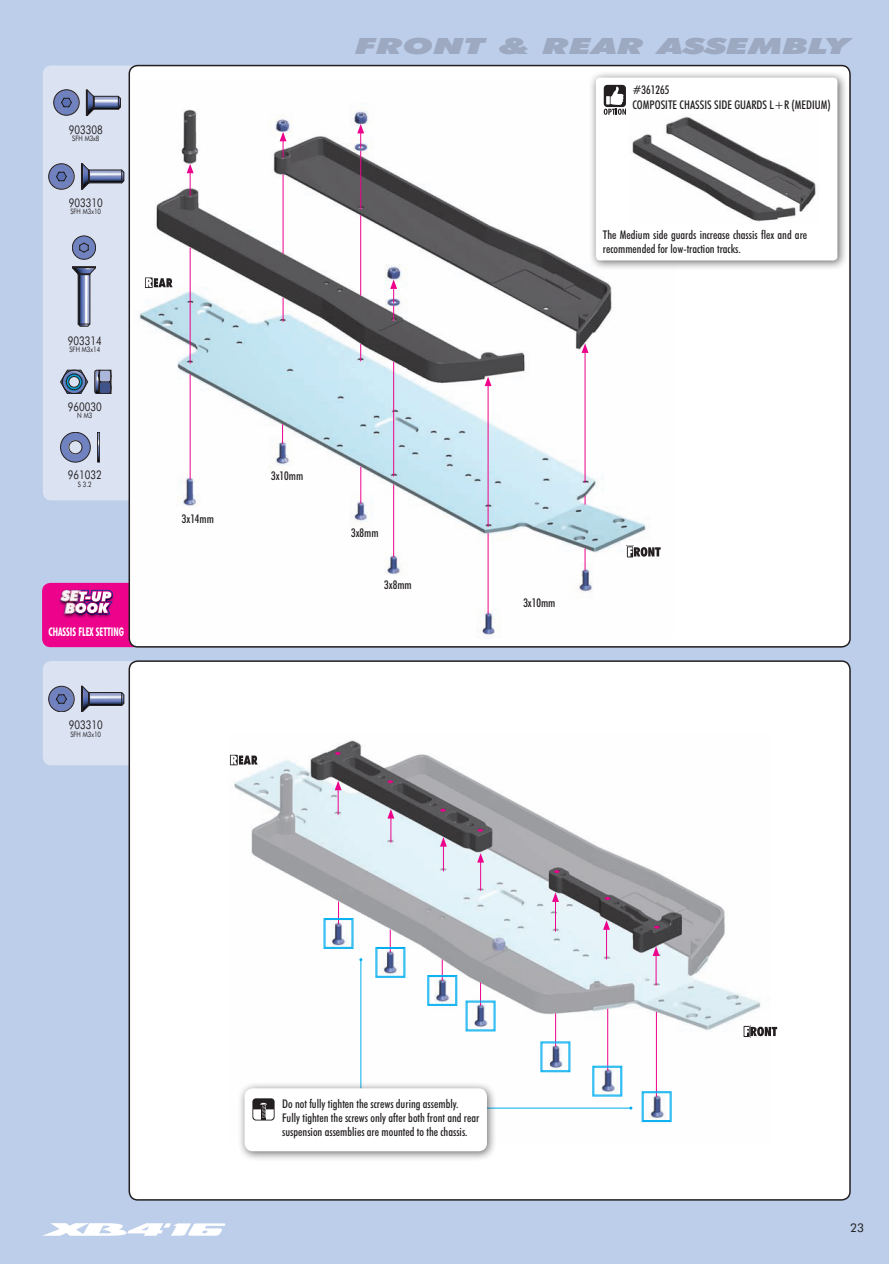
<style>
.page{position:relative;width:889px;height:1264px;background:#fff}
.page>*{position:absolute;margin:0;border:0;box-sizing:border-box;transform-origin:0 0}
.t1{font:italic 900 22.35px "Futura BTCE";color:#9da8c1;scale:1.61 1}
.t2{font:500 condensed 12px/14.4px "Futura BTCE";color:#231f20}
.t3{font:12px "Futura BTCE";color:#231f20;scale:.8 1}
.t4{font:700 condensed 12px "Futura BTCE";color:#fff;scale:.8 1}
.t5{font:12px "Futura BTCE";color:#231f20}
.t6{font:7.5px "Futura BTCE";color:#231f20;scale:.8 1}
</style>
<div class="page">
<div style="left:0;top:0;width:889px;height:1263px;background:#bccee9"></div>
<svg style="left:44px;top:1223px;width:182px;height:12px"></svg>
<div style="left:42px;top:583px;width:100px;height:64px;background:#ed028c;border-radius:9px"></div>
<img style="left:63px;top:594px;width:51px;height:24px">
<svg style="left:63px;top:590px;width:50px;height:25px"></svg>
<img style="left:59px;top:589px;width:25px;height:25px">
<div style="left:43px;top:65px;width:113px;height:435px;background:#dbe3f3;border-radius:9px"></div>
<div style="left:43px;top:661px;width:113px;height:104px;background:#dbe3f3;border-radius:9px"></div>
<div style="left:129px;top:66px;width:721px;height:581px;background:#fff;border-radius:9px"></div>
<div style="left:129px;top:661px;width:721px;height:538px;background:#fff;border-radius:9px"></div>
<img style="left:234px;top:740px;width:537px;height:384px">
<img style="left:139px;top:105px;width:522px;height:533px">
<div style="left:743px;top:1025px;width:7px;height:12px;border:1px solid #fff"></div>
<svg style="left:744px;top:1026px;width:33px;height:10px"></svg>
<div style="left:589px;top:71px;width:259px;height:200px;background:#231f20;opacity:.65"></div>
<div style="left:596px;top:78px;width:241px;height:182px;background:#fff;border-radius:4px"></div>
<img style="left:632px;top:116px;width:184px;height:106px">
<div style="left:144px;top:277px;width:9px;height:12px;border:1px solid #fff"></div>
<svg style="left:146px;top:278px;width:27px;height:9px"></svg>
<div style="left:229px;top:754px;width:9px;height:12px;border:1px solid #fff"></div>
<svg style="left:231px;top:755px;width:27px;height:9px"></svg>
<div style="left:626px;top:545px;width:8px;height:13px;border:1px solid #fff"></div>
<svg style="left:628px;top:547px;width:32px;height:9px"></svg>
<svg style="left:53px;top:89px;width:68px;height:27px"></svg>
<svg style="left:48px;top:686px;width:76px;height:26px"></svg>
<svg style="left:48px;top:163px;width:76px;height:26px"></svg>
<svg style="left:72px;top:236px;width:24px;height:90px"></svg>
<svg style="left:60px;top:370px;width:51px;height:24px"></svg>
<svg style="left:60px;top:432px;width:40px;height:30px"></svg>
<hr style="left:190px;top:374px;width:1px;height:105px;background:#ed028c">
<hr style="left:190px;top:247px;width:1px;height:116px;background:#ed028c">
<svg style="left:283px;top:298px;width:1px;height:24px"></svg>
<svg style="left:282px;top:424px;width:1px;height:19px"></svg>
<hr style="left:283px;top:174px;width:1px;height:80px;background:#ed028c">
<hr style="left:393px;top:484px;width:1px;height:73px;background:#ed028c">
<hr style="left:360px;top:467px;width:1px;height:36px;background:#ed028c">
<hr style="left:393px;top:362px;width:1px;height:114px;background:#ed028c">
<hr style="left:360px;top:151px;width:1px;height:58px;background:#ed028c">
<hr style="left:488px;top:533px;width:1px;height:81px;background:#ed028c">
<svg style="left:585px;top:548px;width:1px;height:22px"></svg>
<hr style="left:488px;top:384px;width:1px;height:143px;background:#ed028c">
<svg style="left:484px;top:376px;width:7px;height:10px"></svg>
<hr style="left:585px;top:350px;width:1px;height:133px;background:#ed028c">
<svg style="left:581px;top:343px;width:7px;height:10px"></svg>
<hr style="left:360px;top:215px;width:1px;height:80px;background:#ed028c">
<svg style="left:360px;top:344px;width:1px;height:17px"></svg>
<svg style="left:390px;top:279px;width:7px;height:42px"></svg>
<svg style="left:357px;top:124px;width:7px;height:24px"></svg>
<svg style="left:187px;top:164px;width:7px;height:32px"></svg>
<svg style="left:280px;top:132px;width:6px;height:25px"></svg>
<svg style="left:335px;top:780px;width:7px;height:34px"></svg>
<svg style="left:387px;top:809px;width:7px;height:33px"></svg>
<svg style="left:440px;top:837px;width:7px;height:34px"></svg>
<hr style="left:480px;top:860px;width:1px;height:30px;background:#ed028c">
<svg style="left:477px;top:853px;width:7px;height:9px"></svg>
<hr style="left:656px;top:953px;width:1px;height:32px;background:#ed028c">
<svg style="left:652px;top:946px;width:7px;height:9px"></svg>
<hr style="left:656px;top:1011px;width:1px;height:85px;background:#ed028c">
<svg style="left:335px;top:752px;width:5px;height:3px"></svg>
<svg style="left:388px;top:780px;width:5px;height:3px"></svg>
<svg style="left:440px;top:808px;width:5px;height:3px"></svg>
<svg style="left:477px;top:828px;width:6px;height:3px"></svg>
<svg style="left:554px;top:870px;width:5px;height:3px"></svg>
<svg style="left:654px;top:925px;width:5px;height:3px"></svg>
<svg style="left:641px;top:1090px;width:31px;height:32px"></svg>
<svg style="left:323px;top:892px;width:309px;height:217px"></svg>
<div style="left:238px;top:1081px;width:259px;height:80px;background:#231f20;opacity:.65"></div>
<div style="left:244px;top:1088px;width:243px;height:63px;background:#fff;border-radius:9px"></div>
<div style="left:604px;top:85px;width:22px;height:22px;background:#231f20;border-radius:3px"></div>
<svg style="left:604px;top:87px;width:22px;height:28px"></svg>
<div style="left:252px;top:1098px;width:23px;height:22px;background:#231f20;border-radius:3px"></div>
<svg style="left:253px;top:1102px;width:21px;height:17px"></svg>
<p class="t3" style="left:69px;top:121px;width:44px">903308</p>
<p class="t6" style="left:72px;top:133px;width:35px">SFH M3x8</p>
<p class="t3" style="left:69px;top:194px;width:44px">903310</p>
<p class="t6" style="left:70px;top:206px;width:40px">SFH M3x10</p>
<p class="t3" style="left:68px;top:333px;width:44px">903314</p>
<p class="t6" style="left:70px;top:345px;width:40px">SFH M3x14</p>
<p class="t3" style="left:68px;top:398px;width:44px">960030</p>
<p class="t6" style="left:77px;top:410px;width:20px">N M3</p>
<p class="t3" style="left:68px;top:466px;width:44px">961032</p>
<p class="t6" style="left:78px;top:479px;width:19px">S 3.2</p>
<p class="t4" style="left:48px;top:624px;width:96px">CHASSIS FLEX SETTING</p>
<p class="t3" style="left:69px;top:717px;width:44px">903310</p>
<p class="t6" style="left:70px;top:729px;width:40px">SFH M3x10</p>
<h1 class="t1" style="left:355px;top:31px;width:308px">FRONT &amp; REAR ASSEMBLY</h1>
<p class="t2" style="left:632px;top:83px;width:200px">#361265<br>COMPOSITE CHASSIS SIDE GUARDS L+R (MEDIUM)</p>
<p class="t2" style="left:603px;top:227px;width:206px">The Medium side guards increase chassis flex and are recommended for low-traction tracks.</p>
<p class="t2" style="left:182px;top:511px;width:34px">3x14mm</p>
<p class="t2" style="left:271px;top:467px;width:34px">3x10mm</p>
<p class="t2" style="left:351px;top:524px;width:29px">3x8mm</p>
<p class="t2" style="left:384px;top:577px;width:29px">3x8mm</p>
<p class="t2" style="left:523px;top:595px;width:34px">3x10mm</p>
<p class="t2" style="left:282px;top:1095px;width:199px">Do not fully tighten the screws during assembly.<br>Fully tighten the screws only after both front and rear suspension assemblies are mounted to the chassis.</p>
<p class="t5" style="left:850px;top:1220px;width:16px">23</p>
</div>
